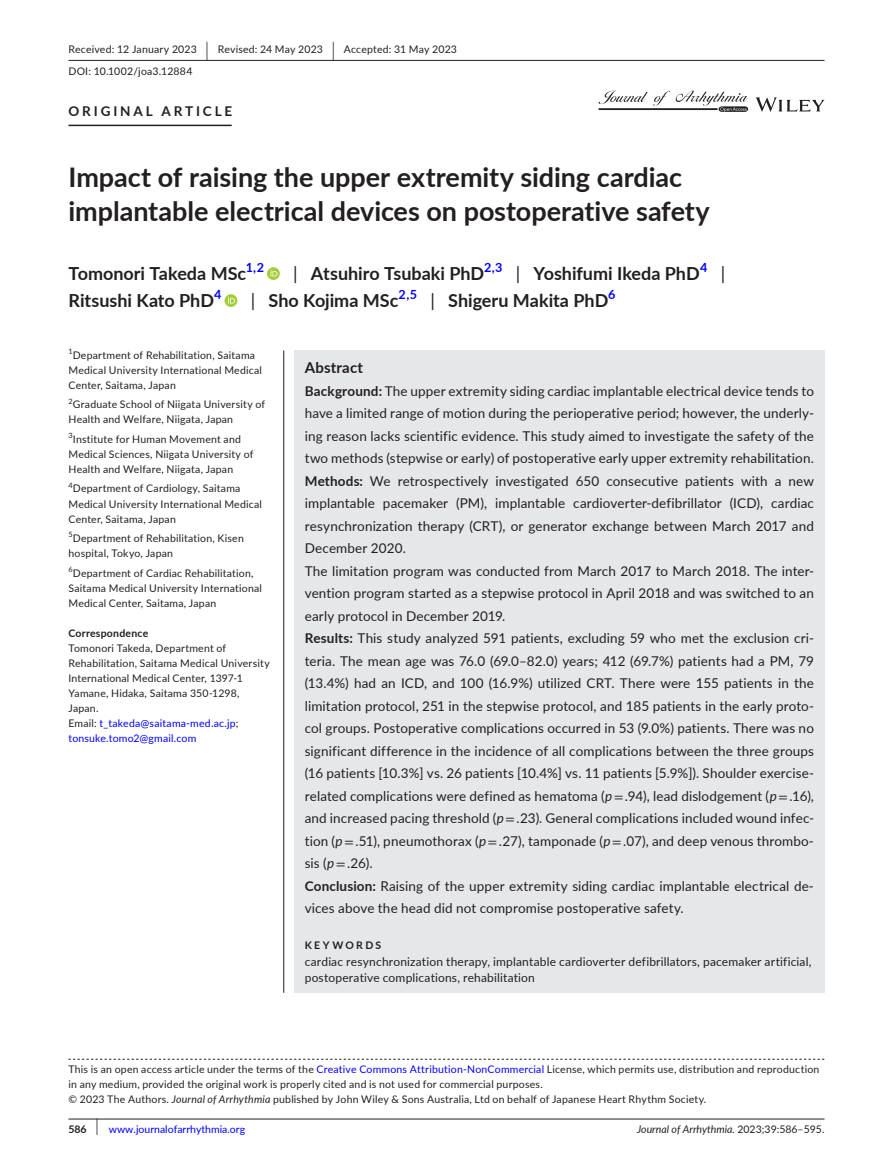
<style>
.page{position:relative;width:893px;height:1174px;background:#fff}
.page>*{position:absolute;margin:0;border:0;box-sizing:border-box;transform-origin:0 0}
.t1{font:700 27px/34.5px "Lato";color:#231f20}
.t2{font:700 18px "Lato";color:#231f20}
.t3{font:18px "Lato";color:#231f20}
.t4{font:700 15px "Lato";letter-spacing:.015em;color:#231f20}
.t5{font:13.5px/22.5px "Lato";letter-spacing:.01em;color:#231f20}
.t6{font:700 13.5px "Lato";letter-spacing:.215em;color:#231f20}
.t7{font:700 12.6px "Lato";color:#00f}
.t8{font:12px/16.5px "Lato";letter-spacing:.015em;color:#231f20}
.t9{font:10.5px/15px "Lato";letter-spacing:.02em;color:#231f20}
.t10{font:italic 10.5px "Lato";color:#231f20}
.t11{font:10.5px "Lato";color:#00f}
.t12{font:700 10.5px "Lato";letter-spacing:.02em;color:#231f20}
.t13{font:700 10.5px "Lato";letter-spacing:.22em;color:#231f20}
.t14{font:7.35px "Lato";color:#231f20}
.s1{font-size:19.65px}
.s2{font-weight:400}
.s3{color:#00f}
.s4{font-weight:700}
.s5{font-style:italic}
.s6{font-family:"STIX"}
.s7{font-weight:700;color:#231f20}
.s8{font-size:17.4px;color:#231f20}
.s9{font-style:normal}
</style>
<div class="page">
<hr style="left:68px;top:1118px;width:756px;height:1px;background:#231f20">
<svg style="left:756px;top:97px;width:68px;height:15px"></svg>
<svg style="left:599px;top:91px;width:149px;height:21px"></svg>
<hr style="left:68px;top:60px;width:756px;height:1px;background:#231f20">
<hr style="left:68px;top:125px;width:164px;height:1px;background:#231f20">
<svg style="left:267px;top:267px;width:13px;height:13px"></svg>
<svg style="left:270px;top:269px;width:7px;height:7px"></svg>
<svg style="left:225px;top:294px;width:12px;height:13px"></svg>
<svg style="left:228px;top:296px;width:7px;height:7px"></svg>
<svg style="left:68px;top:1058px;width:756px;height:1px"></svg>
<div style="left:294px;top:350px;width:530px;height:642px;background:#e6e7e9"></div>
<hr style="left:283px;top:350px;width:1px;height:642px;background:#231f20">
<p class="t9" style="left:68px;top:38px;width:390px;line-height:21.8px">Received: 12 January 2023 <span class="s1">|</span> Revised: 24 May 2023 <span class="s1">|</span> Accepted: 31 May 2023<br>DOI: 10.1002/joa3.12884</p>
<p class="t6" style="left:68px;top:101px;width:165px">ORIGINAL ARTICLE</p>
<h1 class="t1" style="left:68px;top:159px;width:643px">Impact of raising the upper extremity siding cardiac implantable electrical devices on postoperative safety</h1>
<h2 class="t2" style="left:68px;top:260px;width:179px">Tomonori Takeda MSc</h2>
<p class="t7" style="left:246px;top:258px;width:20px">1,2</p>
<h2 class="t2" style="left:293px;top:260px;width:193px"><span class="s2">|</span> Atsuhiro Tsubaki PhD</h2>
<p class="t7" style="left:484px;top:258px;width:20px">2,3</p>
<h2 class="t2" style="left:516px;top:260px;width:185px"><span class="s2">|</span> Yoshifumi Ikeda PhD</h2>
<p class="t7" style="left:700px;top:258px;width:9px">4</p>
<h2 class="t3" style="left:721px;top:260px;width:6px">|</h2>
<h2 class="t2" style="left:68px;top:287px;width:147px">Ritsushi Kato PhD</h2>
<p class="t7" style="left:214px;top:285px;width:9px">4</p>
<h2 class="t2" style="left:251px;top:287px;width:149px"><span class="s2">|</span> Sho Kojima MSc</h2>
<p class="t7" style="left:399px;top:285px;width:20px">2,5</p>
<h2 class="t2" style="left:431px;top:287px;width:179px"><span class="s2">|</span> Shigeru Makita PhD</h2>
<p class="t7" style="left:608px;top:285px;width:9px">6</p>
<p class="t14" style="left:68px;top:346px;width:6px">1</p>
<p class="t9" style="left:68px;top:347px;width:195px;text-indent:4px">Department of Rehabilitation, Saitama<br>Medical University International Medical<br>Center, Saitama, Japan</p>
<p class="t14" style="left:68px;top:396px;width:6px">2</p>
<p class="t9" style="left:68px;top:397px;width:198px;text-indent:4px">Graduate School of Niigata University of<br>Health and Welfare, Niigata, Japan</p>
<p class="t9" style="left:68px;top:431px;width:186px"><sup>3</sup>Institute for Human Movement and<br>Medical Sciences, Niigata University of<br>Health and Welfare, Niigata, Japan</p>
<p class="t9" style="left:68px;top:481px;width:195px"><sup>4</sup>Department of Cardiology, Saitama<br>Medical University International Medical<br>Center, Saitama, Japan</p>
<p class="t9" style="left:68px;top:530px;width:177px"><sup>5</sup>Department of Rehabilitation, Kisen hospital, Tokyo, Japan</p>
<p class="t9" style="left:68px;top:565px;width:195px"><sup>6</sup>Department of Cardiac Rehabilitation,<br>Saitama Medical University International<br>Medical Center, Saitama, Japan</p>
<p class="t12" style="left:68px;top:625px;width:81px">Correspondence</p>
<p class="t9" style="left:68px;top:640px;width:203px">Tomonori Takeda, Department of<br>Rehabilitation, Saitama Medical University<br>International Medical Center, 1397-1<br>Yamane, Hidaka, Saitama 350-1298,<br>Japan.<br>Email: <span class="s3">t_takeda@saitama-med.ac.jp</span>; <span class="s3">tonsuke.tomo2@gmail.com</span></p>
<p class="t4" style="left:305px;top:356px;width:60px">Abstract</p>
<p class="t5" style="left:305px;top:379px;width:511px"><span class="s4">Background:</span> The upper extremity siding cardiac implantable electrical device tends to have a limited range of motion during the perioperative period; however, the underly&shy;ing reason lacks scientific evidence. This study aimed to investigate the safety of the two methods (stepwise or early) of postoperative early upper extremity rehabilitation.<br><span class="s4">Methods:</span> We retrospectively investigated 650 consecutive patients with a new implantable pacemaker (PM), implantable cardioverter-defibrillator (ICD), cardiac resynchronization therapy (CRT), or generator exchange between March 2017 and December 2020.<br>The limitation program was conducted from March 2017 to March 2018. The inter&shy;vention program started as a stepwise protocol in April 2018 and was switched to an early protocol in December 2019.<br><span class="s4">Results:</span> This study analyzed 591 patients, excluding 59 who met the exclusion cri&shy;teria. The mean age was 76.0 (69.0–82.0) years; 412 (69.7%) patients had a PM, 79 (13.4%) had an ICD, and 100 (16.9%) utilized CRT. There were 155 patients in the limitation protocol, 251 in the stepwise protocol, and 185 patients in the early proto&shy;col groups. Postoperative complications occurred in 53 (9.0%) patients. There was no significant difference in the incidence of all complications between the three groups (16 patients [10.3%] vs. 26 patients [10.4%] vs. 11 patients [5.9%]). Shoulder exercise&shy;related complications were defined as hematoma (<span class="s5">p</span><span class="s6">=</span> .94), lead dislodgement (<span class="s5">p</span><span class="s6">=</span> .16), and increased pacing threshold (<span class="s5">p</span><span class="s6">=</span> .23). General complications included wound infec&shy;tion (<span class="s5">p</span><span class="s6">=</span> .51), pneumothorax (<span class="s5">p</span><span class="s6">=</span> .27), tamponade (<span class="s5">p</span><span class="s6">=</span> .07), and deep venous thrombo&shy;sis (<span class="s5">p</span><span class="s6">=</span> .26).<br><span class="s4">Conclusion:</span> Raising of the upper extremity siding cardiac implantable electrical de&shy;vices above the head did not compromise postoperative safety.</p>
<p class="t13" style="left:305px;top:937px;width:78px">KEYWORDS</p>
<p class="t8" style="left:305px;top:952px;width:508px">cardiac resynchronization therapy, implantable cardioverter defibrillators, pacemaker artificial, postoperative complications, rehabilitation</p>
<p class="t9" style="left:68px;top:1061px;width:752px">This is an open access article under the terms of the <span class="s3">Creative Commons Attribution-NonCommercial</span> License, which permits use, distribution and reproduction in any medium, provided the original work is properly cited and is not used for commercial purposes.<br>© 2023 The Authors. <span class="s5">Journal of Arrhythmia</span> published by John Wiley &amp; Sons Australia, Ltd on behalf of Japanese Heart Rhythm Society.</p>
<p class="t11" style="left:68px;top:1121px;width:178px"><span class="s7">586</span> <span class="s8">|</span> www.journalofarrhythmia.org</p>
<p class="t10" style="left:637px;top:1121px;width:189px">Journal of Arrhythmia. <span class="s9">2023;39:586–595.</span></p>
</div>
